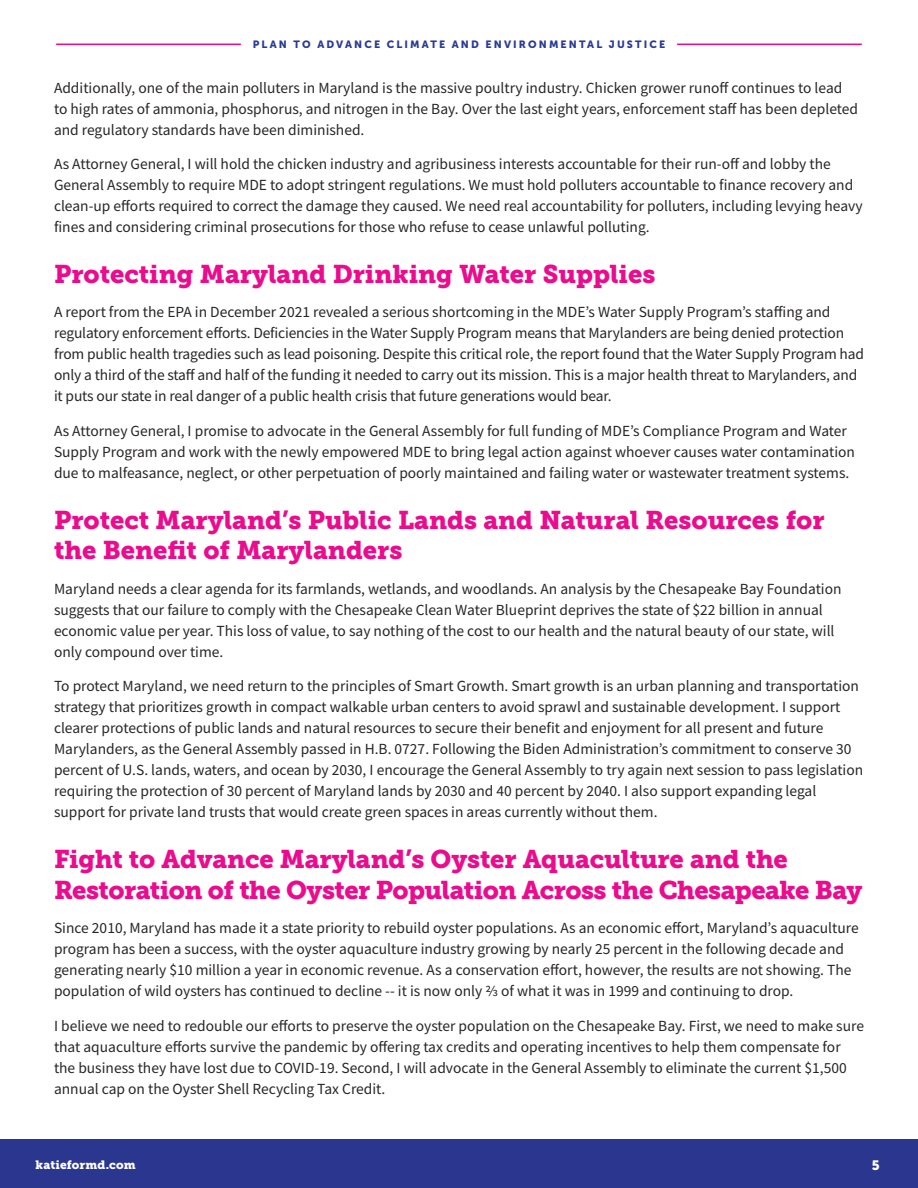
<style>
.page{position:relative;width:918px;height:1188px;background:#fff}
.page>*{position:absolute;margin:0;border:0;box-sizing:border-box;transform-origin:0 0}
.Subhead{font:25.5px/30.6px "Museo Slab 900";letter-spacing:-.005em;color:#ea0c8d}
.Body{font:15.45px/21px "Source Sans Pro";color:#282526}
.t1{font:13.5px "Museo Sans 900";color:#fff}
.t2{font:12px "Museo Slab 900";letter-spacing:.01em;color:#fff}
.t3{font:10.5px "Museo Sans 900";letter-spacing:.2em;color:#293b97}
</style>
<div class="page">
<div style="left:0;top:1139px;width:918px;height:49px;background:#2b378e"></div>
<hr style="left:677px;top:44px;width:185px;height:1px;background:#ea0c8d">
<hr style="left:56px;top:44px;width:185px;height:1px;background:#ea0c8d">
<p class="t3" style="left:253px;top:39px;width:414px">PLAN TO ADVANCE CLIMATE AND ENVIRONMENTAL JUSTICE</p>
<p class="Body" style="left:54px;top:77px;width:806px">Additionally, one of the main polluters in Maryland is the massive poultry industry. Chicken grower runoff continues to lead to high rates of ammonia, phosphorus, and nitrogen in the Bay. Over the last eight years, enforcement staff has been depleted and regulatory standards have been diminished.</p>
<p class="Body" style="left:54px;top:153px;width:810px">As Attorney General, I will hold the chicken industry and agribusiness interests accountable for their run-off and lobby the General Assembly to require MDE to adopt stringent regulations. We must hold polluters accountable to finance recovery and clean-up efforts required to correct the damage they caused. We need real accountability for polluters, including levying heavy fines and considering criminal prosecutions for those who refuse to cease unlawful polluting.</p>
<p class="Subhead" style="left:54px;top:259px;width:603px">Protecting Maryland Drinking Water Supplies</p>
<p class="Body" style="left:54px;top:302px;width:812px">A report from the EPA in December 2021 revealed a serious shortcoming in the MDE’s Water Supply Program’s staffing and regulatory enforcement efforts. Deficiencies in the Water Supply Program means that Marylanders are being denied protection from public health tragedies such as lead poisoning. Despite this critical role, the report found that the Water Supply Program had only a third of the staff and half of the funding it needed to carry out its mission. This is a major health threat to Marylanders, and it puts our state in real danger of a public health crisis that future generations would bear.</p>
<p class="Body" style="left:54px;top:420px;width:803px">As Attorney General, I promise to advocate in the General Assembly for full funding of MDE’s Compliance Program and Water<br>Supply Program and work with the newly empowered MDE to bring legal action against whoever causes water contamination due to malfeasance, neglect, or other perpetuation of poorly maintained and failing water or wastewater treatment systems.</p>
<p class="Subhead" style="left:54px;top:505px;width:772px">Protect Maryland’s Public Lands and Natural Resources for the Benefit of Marylanders</p>
<p class="Body" style="left:54px;top:578px;width:789px">Maryland needs a clear agenda for its farmlands, wetlands, and woodlands. An analysis by the Chesapeake Bay Foundation suggests that our failure to comply with the Chesapeake Clean Water Blueprint deprives the state of $22 billion in annual economic value per year. This loss of value, to say nothing of the cost to our health and the natural beauty of our state, will only compound over time.</p>
<p class="Body" style="left:54px;top:676px;width:811px">To protect Maryland, we need return to the principles of Smart Growth. Smart growth is an urban planning and transportation strategy that prioritizes growth in compact walkable urban centers to avoid sprawl and sustainable development. I support clearer protections of public lands and natural resources to secure their benefit and enjoyment for all present and future Marylanders, as the General Assembly passed in H.B. 0727. Following the Biden Administration’s commitment to conserve 30 percent of U.S. lands, waters, and ocean by 2030, I encourage the General Assembly to try again next session to pass legislation requiring the protection of 30 percent of Maryland lands by 2030 and 40 percent by 2040. I also support expanding legal support for private land trusts that would create green spaces in areas currently without them.</p>
<p class="Subhead" style="left:54px;top:844px;width:810px">Fight to Advance Maryland’s Oyster Aquaculture and the<br>Restoration of the Oyster Population Across the Chesapeake Bay</p>
<p class="Body" style="left:54px;top:918px;width:806px">Since 2010, Maryland has made it a state priority to rebuild oyster populations. As an economic effort, Maryland’s aquaculture program has been a success, with the oyster aquaculture industry growing by nearly 25 percent in the following decade and generating nearly $10 million a year in economic revenue. As a conservation effort, however, the results are not showing. The population of wild oysters has continued to decline -- it is now only ⅔ of what it was in 1999 and continuing to drop.</p>
<p class="Body" style="left:54px;top:1015px;width:812px">I believe we need to redouble our efforts to preserve the oyster population on the Chesapeake Bay. First, we need to make sure that aquaculture efforts survive the pandemic by offering tax credits and operating incentives to help them compensate for the business they have lost due to COVID-19. Second, I will advocate in the General Assembly to eliminate the current $1,500 annual cap on the Oyster Shell Recycling Tax Credit.</p>
<p class="t2" style="left:36px;top:1158px;width:102px">katieformd.com</p>
<p class="t1" style="left:872px;top:1158px;width:9px">5</p>
</div>
